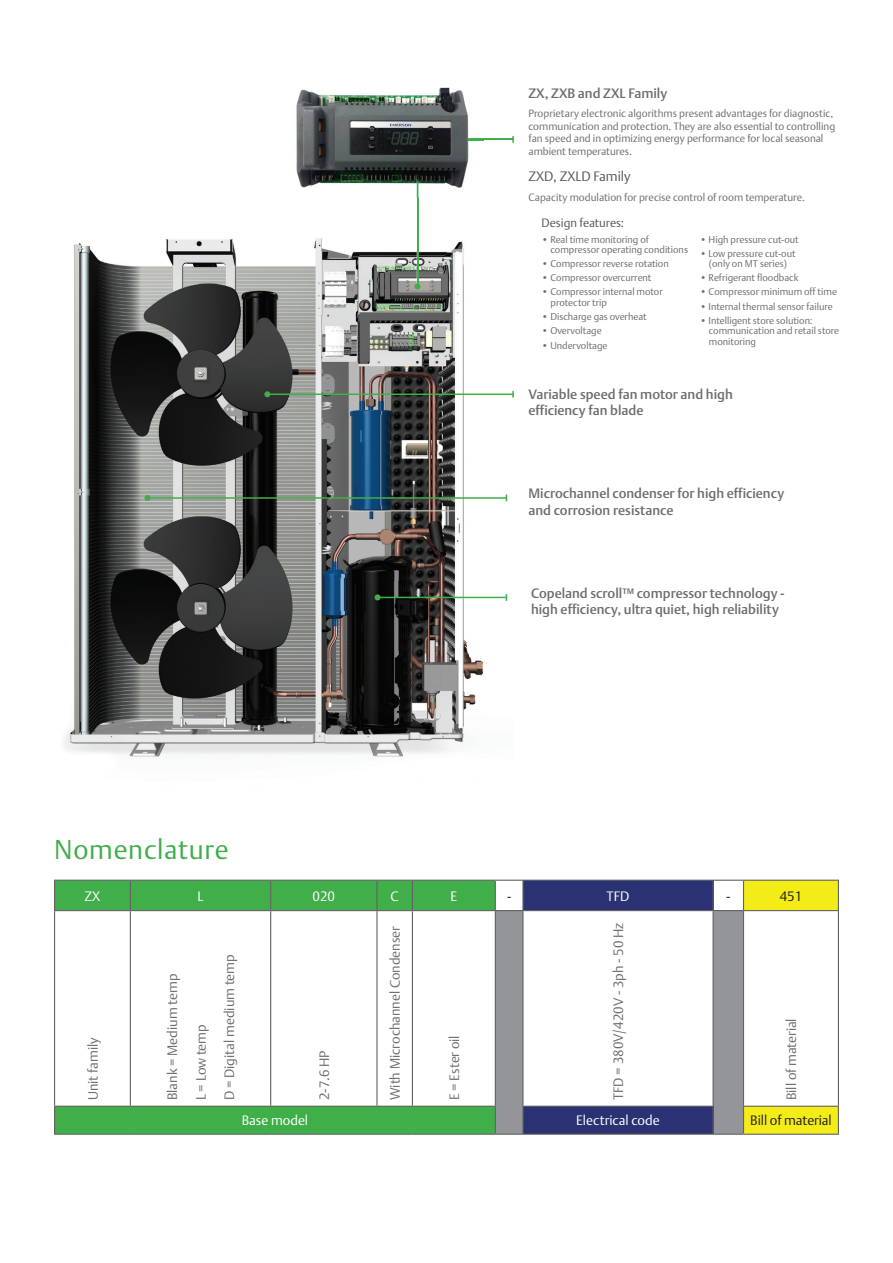
<style>
.page{position:relative;width:893px;height:1263px;background:#fff}
.page>*{position:absolute;margin:0;border:0;box-sizing:border-box;transform-origin:0 0}
.t1{font:300 27px "DTL Argo T";letter-spacing:.03em;color:#40ae49}
.t2{font:500 13.5px/16.2px "DTL Argo T";color:#6c6d70}
.t3{font:300 13.5px/28.5px "DTL Argo T";color:#6c6d70}
.t4{font:300 13.5px "DTL Argo T";color:#fff}
.t5{font:300 13.5px "DTL Argo T";letter-spacing:-.005em;color:#231f20}
.t6{font:300 13.5px "DTL Argo T";color:#57585a}
.t7{font:300 12px "DTL Argo T";letter-spacing:-.005em;color:#57585a}
.t8{font:300 10.5px/12.6px "DTL Argo T";color:#6c6d70}
.t9{font:300 9.75px/10.5px "DTL Argo T";color:#6c6d70}
</style>
<div class="page">
<img style="left:64px;top:198px;width:450px;height:560px">
<hr style="left:417px;top:175px;width:1px;height:111px;background:#40ae49">
<svg style="left:414px;top:283px;width:6px;height:6px"></svg>
<hr style="left:450px;top:139px;width:63px;height:1px;background:#40ae49">
<svg style="left:512px;top:136px;width:2px;height:7px"></svg>
<div style="left:523px;top:880px;width:190px;height:31px;background:#2a3273"></div>
<div style="left:743px;top:880px;width:95px;height:31px;background:#f4ec17"></div>
<div style="left:495px;top:911px;width:28px;height:223px;background:#939598"></div>
<div style="left:713px;top:911px;width:30px;height:223px;background:#939598"></div>
<div style="left:55px;top:1106px;width:440px;height:28px;background:#40ae49"></div>
<div style="left:523px;top:1106px;width:190px;height:28px;background:#2a3273"></div>
<div style="left:743px;top:1106px;width:95px;height:28px;background:#f4ec17"></div>
<hr style="left:523px;top:880px;width:190px;height:1px;background:#636366">
<hr style="left:522px;top:881px;width:2px;height:29px;background:#636366">
<hr style="left:713px;top:880px;width:30px;height:1px;background:#636366">
<hr style="left:712px;top:881px;width:2px;height:29px;background:#636366">
<hr style="left:743px;top:880px;width:96px;height:1px;background:#636366">
<svg style="left:743px;top:881px;width:1px;height:29px"></svg>
<svg style="left:838px;top:881px;width:1px;height:29px"></svg>
<hr style="left:54px;top:911px;width:1px;height:195px;background:#636366">
<hr style="left:130px;top:911px;width:1px;height:195px;background:#636366">
<hr style="left:270px;top:911px;width:1px;height:195px;background:#636366">
<hr style="left:376px;top:911px;width:2px;height:195px;background:#636366">
<hr style="left:412px;top:911px;width:1px;height:195px;background:#636366">
<svg style="left:54px;top:880px;width:469px;height:31px;background:#4cad55"></svg>
<hr style="left:495px;top:911px;width:1px;height:195px;background:#636366">
<hr style="left:523px;top:910px;width:190px;height:1px;background:#636366">
<hr style="left:522px;top:911px;width:2px;height:195px;background:#636366">
<hr style="left:713px;top:910px;width:30px;height:1px;background:#636366">
<hr style="left:712px;top:911px;width:2px;height:195px;background:#636366">
<hr style="left:713px;top:1134px;width:30px;height:1px;background:#636366">
<hr style="left:743px;top:910px;width:96px;height:1px;background:#636366">
<hr style="left:743px;top:911px;width:1px;height:195px;background:#636366">
<hr style="left:838px;top:911px;width:1px;height:195px;background:#636366">
<hr style="left:54px;top:1106px;width:76px;height:1px;background:#636366">
<svg style="left:54px;top:1107px;width:1px;height:27px"></svg>
<hr style="left:130px;top:1106px;width:141px;height:1px;background:#636366">
<hr style="left:271px;top:1106px;width:106px;height:1px;background:#636366">
<hr style="left:377px;top:1106px;width:35px;height:1px;background:#636366">
<hr style="left:412px;top:1106px;width:84px;height:1px;background:#636366">
<svg style="left:495px;top:1107px;width:28px;height:28px"></svg>
<hr style="left:54px;top:1134px;width:76px;height:1px;background:#636366">
<hr style="left:130px;top:1134px;width:141px;height:1px;background:#636366">
<hr style="left:271px;top:1134px;width:106px;height:1px;background:#636366">
<hr style="left:377px;top:1134px;width:35px;height:1px;background:#636366">
<hr style="left:412px;top:1134px;width:83px;height:1px;background:#636366">
<hr style="left:522px;top:1106px;width:192px;height:1px;background:#636366">
<hr style="left:522px;top:1107px;width:2px;height:27px;background:#636366">
<hr style="left:712px;top:1107px;width:2px;height:27px;background:#636366">
<hr style="left:523px;top:1134px;width:190px;height:1px;background:#636366">
<hr style="left:743px;top:1106px;width:96px;height:1px;background:#636366">
<svg style="left:743px;top:1107px;width:1px;height:27px"></svg>
<svg style="left:838px;top:1107px;width:1px;height:27px"></svg>
<hr style="left:743px;top:1134px;width:96px;height:1px;background:#636366">
<img style="left:296px;top:87px;width:187px;height:111px">
<svg style="left:417px;top:175px;width:1px;height:23px"></svg>
<img style="left:450px;top:139px;width:33px;height:1px">
<hr style="left:267px;top:393px;width:246px;height:2px;background:#40ae49">
<svg style="left:264px;top:391px;width:6px;height:6px"></svg>
<svg style="left:512px;top:391px;width:2px;height:7px"></svg>
<hr style="left:147px;top:497px;width:359px;height:2px;background:#40ae49">
<svg style="left:144px;top:495px;width:6px;height:6px"></svg>
<hr style="left:378px;top:597px;width:128px;height:1px;background:#40ae49">
<svg style="left:375px;top:594px;width:6px;height:6px"></svg>
<h2 class="t2" style="left:528px;top:85px;width:140px">ZX, ZXB and ZXL Family</h2>
<p class="t8" style="left:528px;top:107px;width:308px">Proprietary electronic algorithms present advantages for diagnostic, communication and protection. They are also essential to controlling fan speed and in optimizing energy performance for local seasonal ambient temperatures.</p>
<h2 class="t6" style="left:528px;top:168px;width:104px">ZXD, ZXLD Family</h2>
<p class="t8" style="left:528px;top:190px;width:278px">Capacity modulation for precise control of room temperature.</p>
<p class="t7" style="left:541px;top:215px;width:84px">Design features:</p>
<p class="t9" style="left:550px;top:234px;width:139px;text-indent:-9px">• Real time monitoring of compressor operating conditions</p>
<p class="t9" style="left:541px;top:259px;width:129px">• Compressor reverse rotation</p>
<p class="t9" style="left:541px;top:273px;width:111px">• Compressor overcurrent</p>
<p class="t9" style="left:550px;top:287px;width:114px;text-indent:-9px">• Compressor internal motor protector trip</p>
<p class="t9" style="left:541px;top:311px;width:107px">• Discharge gas overheat</p>
<p class="t9" style="left:541px;top:325px;width:62px">• Overvoltage</p>
<p class="t9" style="left:541px;top:340px;width:68px">• Undervoltage</p>
<p class="t9" style="left:700px;top:234px;width:100px">• High pressure cut-out</p>
<p class="t9" style="left:700px;top:248px;width:97px;text-align:center">• Low pressure cut-out (only on MT series)</p>
<p class="t9" style="left:700px;top:273px;width:100px">• Refrigerant floodback</p>
<p class="t9" style="left:700px;top:287px;width:139px">• Compressor minimum off time</p>
<p class="t9" style="left:700px;top:301px;width:135px">• Internal thermal sensor failure</p>
<p class="t9" style="left:709px;top:315px;width:132px;text-indent:-9px">• Intelligent store solution: communication and retail store monitoring</p>
<h2 class="t2" style="left:528px;top:386px;width:206px">Variable speed fan motor and high efficiency fan blade</h2>
<h2 class="t2" style="left:528px;top:485px;width:257px">Microchannel condenser for high efficiency and corrosion resistance</h2>
<h2 class="t2" style="left:531px;top:585px;width:255px">Copeland scroll™ compressor technology - high efficiency, ultra quiet, high reliability</h2>
<h1 class="t1" style="left:54px;top:833px;width:176px">Nomenclature</h1>
<h2 class="t4" style="left:85px;top:888px;width:17px">ZX</h2>
<h2 class="t4" style="left:198px;top:888px;width:7px">L</h2>
<h2 class="t4" style="left:313px;top:888px;width:24px">020</h2>
<h2 class="t4" style="left:391px;top:888px;width:10px">C</h2>
<h2 class="t4" style="left:450px;top:888px;width:8px">E</h2>
<h2 class="t5" style="left:507px;top:888px;width:6px">-</h2>
<h2 class="t4" style="left:607px;top:888px;width:24px">TFD</h2>
<h2 class="t5" style="left:726px;top:888px;width:6px">-</h2>
<h2 class="t5" style="left:780px;top:888px;width:24px">451</h2>
<h2 class="t3" style="left:79px;top:1100px;width:64px;rotate:-90deg">Unit family</h2>
<h2 class="t3" style="left:158px;top:1100px;width:147px;rotate:-90deg">Blank = Medium temp<br>L = Low temp<br>D = Digital medium temp</h2>
<h2 class="t3" style="left:310px;top:1100px;width:51px;rotate:-90deg">2-7.6 HP</h2>
<h2 class="t3" style="left:381px;top:1100px;width:175px;rotate:-90deg">With Microchannel Condenser</h2>
<h2 class="t3" style="left:440px;top:1100px;width:66px;rotate:-90deg">E = Ester oil</h2>
<h2 class="t3" style="left:604px;top:1100px;width:179px;rotate:-90deg">TFD = 380V/420V - 3ph - 50 Hz</h2>
<h2 class="t3" style="left:777px;top:1100px;width:83px;rotate:-90deg">Bill of material</h2>
<h2 class="t4" style="left:242px;top:1112px;width:68px">Base model</h2>
<h2 class="t4" style="left:576px;top:1112px;width:85px">Electrical code</h2>
<h2 class="t5" style="left:750px;top:1112px;width:83px">Bill of material</h2>
</div>
